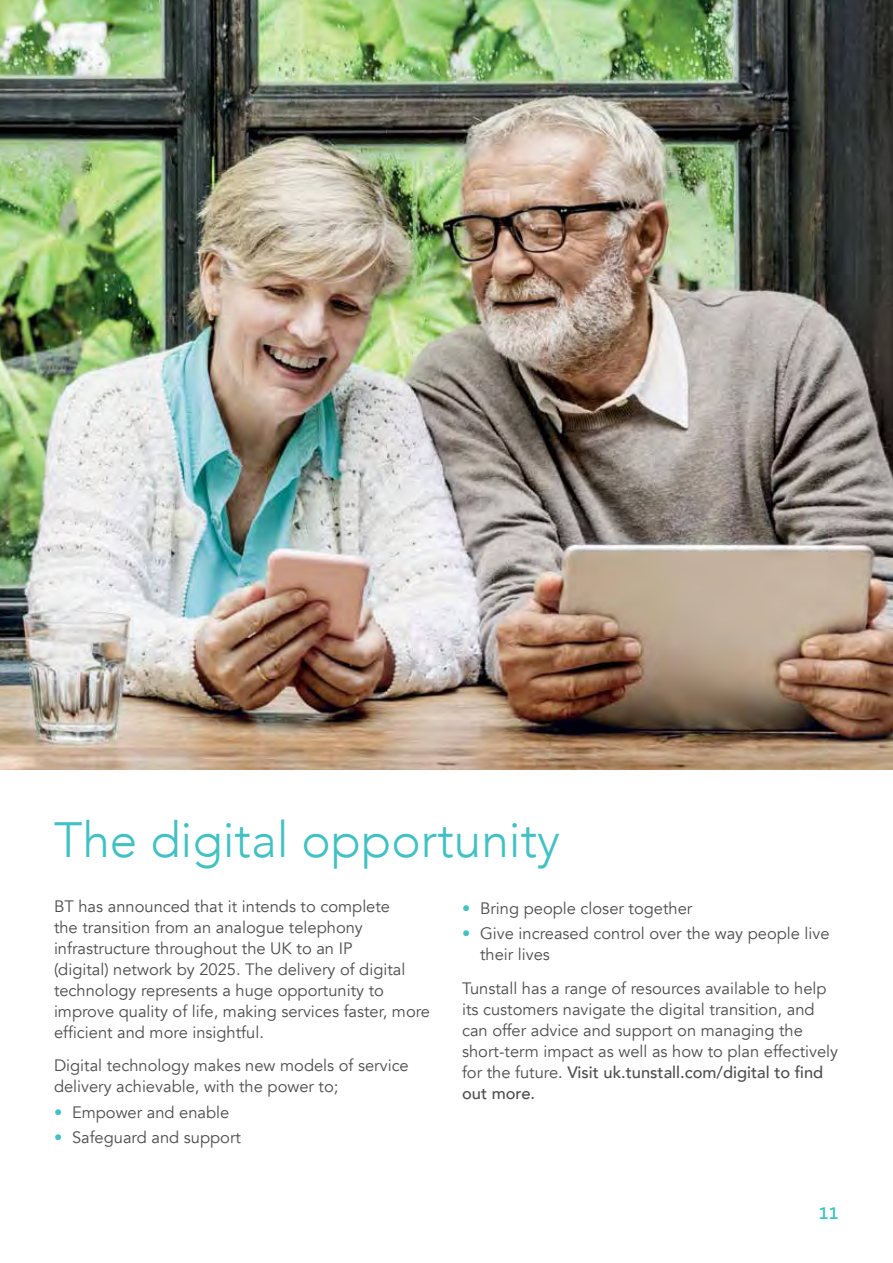
<style>
.page{position:relative;width:893px;height:1263px;background:#fff}
.page>*{position:absolute;margin:0;border:0;box-sizing:border-box;transform-origin:0 0}
.t1{font:300 49.5px "Avenir";color:#42c1c4}
.t2{font:600 18px "The Sans B W6";color:#42c1c4}
.t3{font:16.5px/21px "Avenir";color:#4d4d4f}
.s1{color:#42c1c4}
.s2{font-weight:500}
</style>
<div class="page">
<img style="left:0;top:0;width:893px;height:770px">
<h1 class="t1" style="left:54px;top:810px;width:508px">The digital opportunity</h1>
<p class="t3" style="left:462px;top:898px;width:232px"><span class="s1">•</span> Bring people closer together</p>
<p class="t3" style="left:480px;top:923px;width:351px;text-indent:-18px"><span class="s1">•</span> Give increased control over the way people live their lives</p>
<p class="t3" style="left:462px;top:978px;width:378px">Tunstall has a range of resources available to help its customers navigate the digital transition, and can offer advice and support on managing the short-term impact as well as how to plan effectively for the future. <span class="s2">Visit uk.tunstall.com/digital to find out more.</span></p>
<p class="t3" style="left:54px;top:896px;width:378px">BT has announced that it intends to complete<br>the transition from an analogue telephony infrastructure throughout the UK to an IP<br>(digital) network by 2025. The delivery of digital technology represents a huge opportunity to improve quality of life, making services faster, more efficient and more insightful.</p>
<p class="t3" style="left:54px;top:1055px;width:356px">Digital technology makes new models of service delivery achievable, with the power to;</p>
<p class="t3" style="left:54px;top:1102px;width:177px"><span class="s1">•</span> Empower and enable</p>
<p class="t3" style="left:54px;top:1127px;width:188px"><span class="s1">•</span> Safeguard and support</p>
<p class="t2" style="left:819px;top:1201px;width:21px">11</p>
</div>
